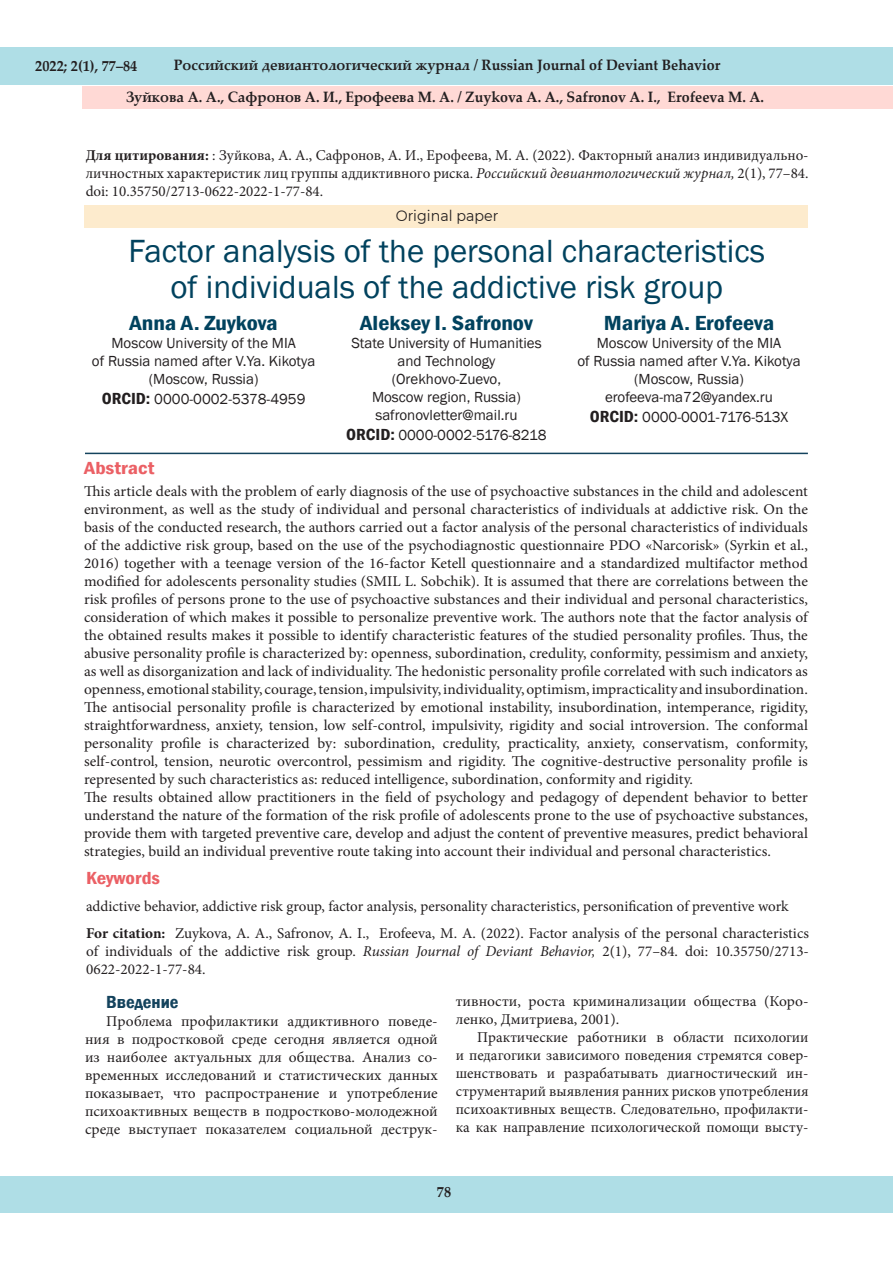
<style>
.page{position:relative;width:893px;height:1263px;background:#fff}
.page>*{position:absolute;margin:0;border:0;box-sizing:border-box;transform-origin:0 0}
.t1{font:33px "Franklin Gothic";color:#01425e}
.t2{font:600 condensed 21px "Franklin Gothic";color:#01425e;scale:1.15 1}
.t3{font:600 condensed 18px "Franklin Gothic";color:#eb6065;scale:1.2 1}
.t4{font:600 condensed 18px "Franklin Gothic";color:#eb6065;scale:1.15 1}
.Текст_статьи{font:600 condensed 18px "Franklin Gothic";color:#14435d;scale:1.05 1}
.Текст_статьи-2{font:15px/18px "Minion Pro";color:#231f20;text-align:justify}
.t5{font:15px "Franklin Gothic";color:#231f20}
.t6{font:700 15px "Palatino Linotype";color:#231f20;scale:.95 1}
.t7{font:15px "Montserrat";color:#231f20;scale:.95 1}
.s1{font-weight:700}
.s2{font-style:italic}
.s3{font-weight:600;font-stretch:condensed;font-size:16.5px}
</style>
<div class="page">
<div style="left:0;top:48px;width:893px;height:37px;background:#afdee6"></div>
<div style="left:0;top:1176px;width:892px;height:37px;background:#afdee6"></div>
<div style="left:85px;top:205px;width:723px;height:22px;background:#fdebcd"></div>
<hr style="left:85px;top:453px;width:723px;height:1px;background:#14435d">
<div style="left:82px;top:87px;width:811px;height:22px;background:#ffd9d5"></div>
<p class="t6" style="left:35px;top:55px;width:109px">2022; 2(1), 77–84</p>
<p class="t6" style="left:174px;top:54px;width:577px">Российский девиантологический журнал / Russian Journal of Deviant Behavior</p>
<p class="t6" style="left:126px;top:86px;width:673px">Зуйкова А. А., Сафронов А. И., Ерофеева М. А. / Zuykova A. A., Safronov A. I., Erofeeva M. A.</p>
<p class="Текст_статьи-2" style="left:86px;top:146px;width:724px"><span class="s1">Для цитирования:</span> : Зуйкова, А. А., Сафронов, А. И., Ерофеева, М. А. (2022). Факторный анализ индивидуально&shy;личностных характеристик лиц группы аддиктивного риска. <span class="s2">Российский девиантологический журнал,</span> 2(1), 77–84. doi: 10.35750/2713-0622-2022-1-77-84.</p>
<p class="t7" style="left:396px;top:206px;width:110px">Original paper</p>
<p class="t1" style="left:128px;top:231px;width:638px">Factor analysis of the personal characteristics</p>
<p class="t1" style="left:170px;top:267px;width:554px">of individuals of the addictive risk group</p>
<p class="t2" style="left:130px;top:309px;width:130px">Anna A. Zuykova</p>
<p class="t5" style="left:111px;top:334px;width:186px">Moscow University of the MIA</p>
<p class="t5" style="left:92px;top:352px;width:225px">of Russia named after V.Ya. Kikotya</p>
<p class="t5" style="left:149px;top:370px;width:111px">(Moscow, Russia)</p>
<p class="t5" style="left:102px;top:390px;width:205px"><span class="s3">ORCID:</span> 0000-0002-5378-4959</p>
<p class="t2" style="left:360px;top:309px;width:151px">Aleksey I. Safronov</p>
<p class="t5" style="left:351px;top:334px;width:192px">State University of Humanities</p>
<p class="t5" style="left:398px;top:352px;width:99px">and Technology</p>
<p class="t5" style="left:392px;top:370px;width:111px">(Orekhovo-Zuevo,</p>
<p class="t5" style="left:372px;top:388px;width:150px">Moscow region, Russia)</p>
<p class="t5" style="left:375px;top:406px;width:144px">safronovletter@mail.ru</p>
<p class="t5" style="left:346px;top:426px;width:202px"><span class="s3">ORCID:</span> 0000-0002-5176-8218</p>
<p class="t2" style="left:604px;top:309px;width:150px">Mariya A. Erofeeva</p>
<p class="t5" style="left:597px;top:334px;width:186px">Moscow University of the MIA</p>
<p class="t5" style="left:577px;top:352px;width:225px">of Russia named after V.Ya. Kikotya</p>
<p class="t5" style="left:634px;top:370px;width:111px">(Moscow, Russia)</p>
<p class="t5" style="left:605px;top:388px;width:169px">erofeeva-ma72@yandex.ru</p>
<p class="t5" style="left:590px;top:408px;width:200px"><span class="s3">ORCID:</span> 0000-0001-7176-513X</p>
<p class="t3" style="left:84px;top:456px;width:60px">Abstract</p>
<p class="Текст_статьи-2" style="left:84px;top:483px;width:725px">This article deals with the problem of early diagnosis of the use of psychoactive substances in the child and adolescent environment, as well as the study of individual and personal characteristics of individuals at addictive risk. On the basis of the conducted research, the authors carried out a factor analysis of the personal characteristics of individuals of the addictive risk group, based on the use of the psychodiagnostic questionnaire PDO «Narcorisk» (Syrkin et al., 2016) together with a teenage version of the 16-factor Ketell questionnaire and a standardized multifactor method modified for adolescents personality studies (SMIL L. Sobchik). It is assumed that there are correlations between the risk profiles of persons prone to the use of psychoactive substances and their individual and personal characteristics, consideration of which makes it possible to personalize preventive work. The authors note that the factor analysis of the obtained results makes it possible to identify characteristic features of the studied personality profiles. Thus, the abusive personality profile is characterized by: openness, subordination, credulity, conformity, pessimism and anxiety, as well as disorganization and lack of individuality. The hedonistic personality profile correlated with such indicators as openness, emotional stability, courage, tension, impulsivity, individuality, optimism, impracticality and insubordination.<br>The antisocial personality profile is characterized by emotional instability, insubordination, intemperance, rigidity, straightforwardness, anxiety, tension, low self-control, impulsivity, rigidity and social introversion. The conformal personality profile is characterized by: subordination, credulity, practicality, anxiety, conservatism, conformity, self-control, tension, neurotic overcontrol, pessimism and rigidity. The cognitive-destructive personality profile is represented by such characteristics as: reduced intelligence, subordination, conformity and rigidity.</p>
<p class="Текст_статьи-2" style="left:84px;top:789px;width:725px">The results obtained allow practitioners in the field of psychology and pedagogy of dependent behavior to better understand the nature of the formation of the risk profile of adolescents prone to the use of psychoactive substances, provide them with targeted preventive care, develop and adjust the content of preventive measures, predict behavioral strategies, build an individual preventive route taking into account their individual and personal characteristics.</p>
<p class="t4" style="left:86px;top:866px;width:66px">Keywords</p>
<p class="Текст_статьи-2" style="left:86px;top:897px;width:704px">addictive behavior, addictive risk group, factor analysis, personality characteristics, personification of preventive work</p>
<p class="Текст_статьи-2" style="left:86px;top:924px;width:724px"><span class="s1">For citation:</span> Zuykova, A. A., Safronov, A. I., Erofeeva, M. A. (2022). Factor analysis of the personal characteristics of individuals of the addictive risk group. <span class="s2">Russian Journal of Deviant Behavior,</span> 2(1), 77–84. doi: 10.35750/2713- 0622-2022-1-77-84.</p>
<p class="Текст_статьи" style="left:106px;top:990px;width:70px">Введение</p>
<p class="Текст_статьи-2" style="left:85px;top:1012px;width:354px;text-indent:21px">Проблема профилактики аддиктивного поведе&shy;ния в подростковой среде сегодня является одной из наиболее актуальных для общества. Анализ со&shy;временных исследований и статистических данных показывает, что распространение и употребление психоактивных веществ в подростково-молодежной среде выступает показателем социальной деструк-</p>
<p class="Текст_статьи-2" style="left:456px;top:992px;width:354px">тивности, роста криминализации общества (Коро&shy;ленко, Дмитриева, 2001).</p>
<p class="Текст_статьи-2" style="left:456px;top:1028px;width:354px;text-indent:21px">Практические работники в области психологии и педагогики зависимого поведения стремятся совер&shy;шенствовать и разрабатывать диагностический ин&shy;струментарий выявления ранних рисков употребления психоактивных веществ. Следовательно, профилакти&shy;ка как направление психологической помощи высту-</p>
<p class="t6" style="left:437px;top:1181px;width:16px">78</p>
</div>
